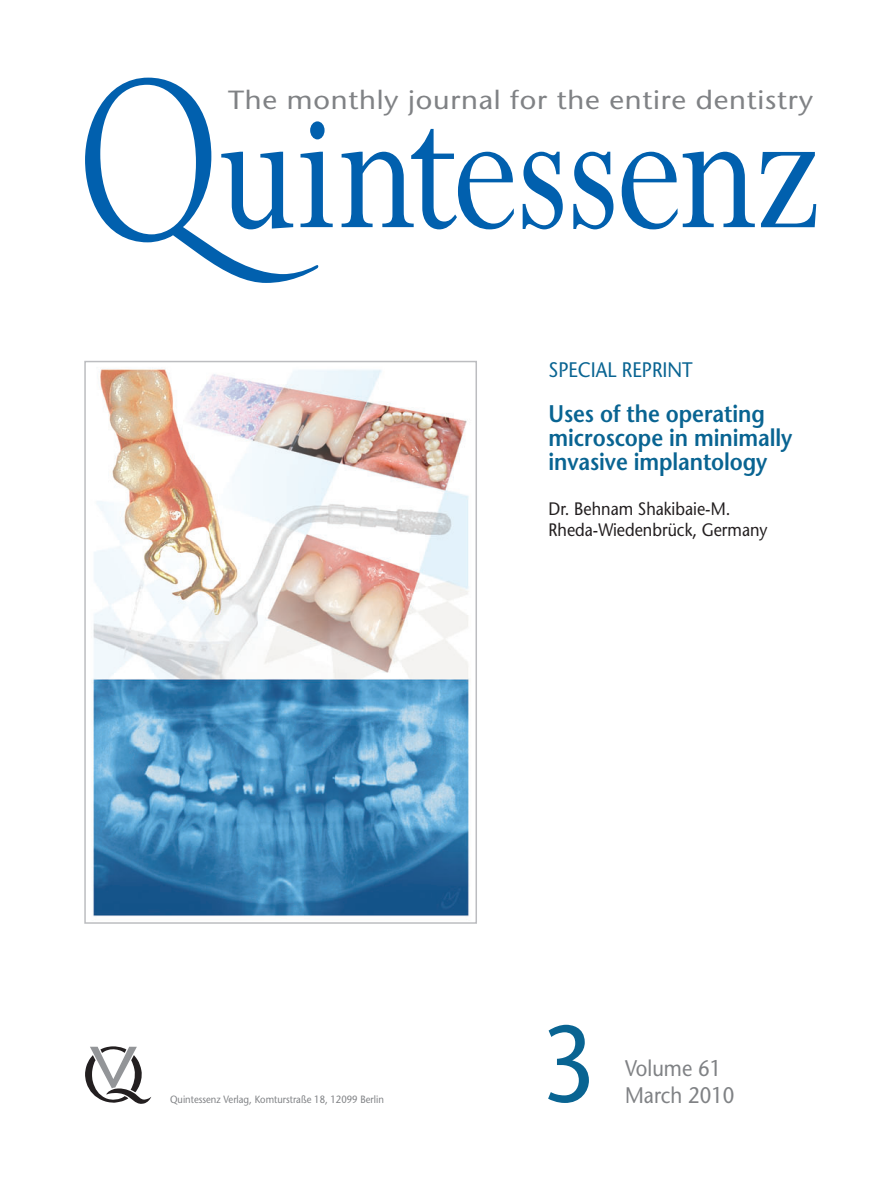
<style>
.page{position:relative;width:893px;height:1191px;background:#fff}
.page>*{position:absolute;margin:0;border:0;box-sizing:border-box;transform-origin:0 0}
.t1{font:500 108px "Stone Sans Std";color:#096492;scale:.9 1}
.t2{font:500 26.25px "Stone Sans Std";letter-spacing:.025em;color:#808285;scale:1.1 1}
.t3{font:600 24px/24px "Stone Sans Std";letter-spacing:-.005em;color:#096492;scale:.9 1}
.t4{font:500 22.5px/27px "Stone Sans Std";color:#808285;scale:.9 1}
.t5{font:500 21px "Stone Sans Std";color:#096492;scale:.9 1}
.t6{font:500 18px/21px "Stone Sans Std";color:#231f20;scale:.9 1}
.t7{font:500 10.5px "Stone Sans Std";color:#808285;scale:.9 1}
</style>
<div class="page">
<img style="left:92px;top:368px;width:377px;height:549px">
<div style="left:84px;top:361px;width:393px;height:562px;border:2px solid #bcbdc0"></div>
<svg style="left:85px;top:1046px;width:66px;height:57px"></svg>
<svg style="left:85px;top:78px;width:731px;height:205px"></svg>
<p class="t2" style="left:228px;top:88px;width:533px">The monthly journal for the entire dentistry</p>
<p class="t5" style="left:549px;top:361px;width:162px">SPECIAL REPRINT</p>
<p class="t3" style="left:549px;top:403px;width:272px">Uses of the operating microscope in minimally invasive implantology</p>
<p class="t6" style="left:549px;top:499px;width:245px">Dr. Behnam Shakibaie-M.<br>Rheda-Wiedenbrück, Germany</p>
<p class="t7" style="left:170px;top:1094px;width:239px">Quintessenz Verlag, Komturstraße 18, 12099 Berlin</p>
<h1 class="t1" style="left:540px;top:1017px;width:63px">3</h1>
<p class="t4" style="left:625px;top:1056px;width:123px">Volume 61<br>March 2010</p>
</div>
